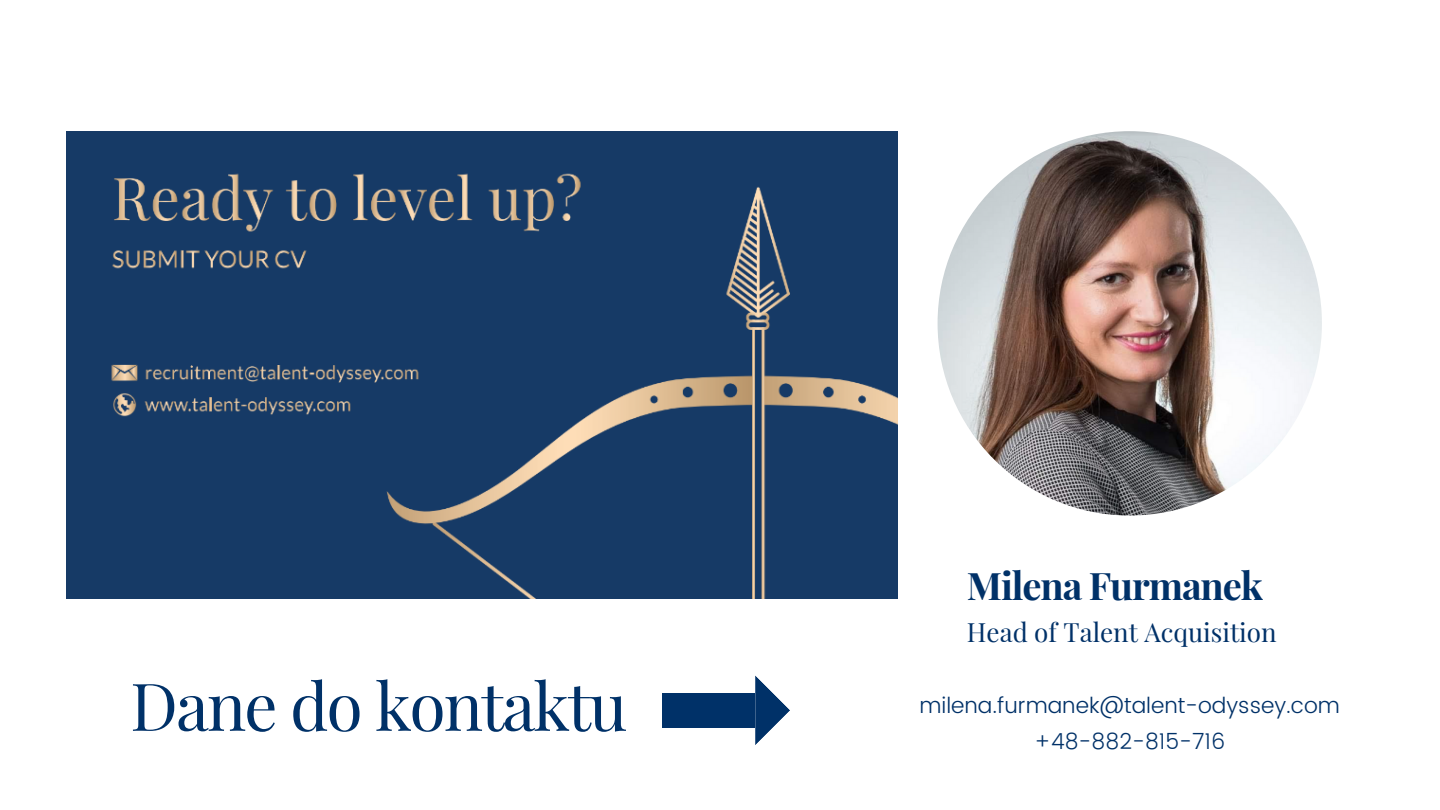
<style>
.page{position:relative;width:1440px;height:810px;background:#fff}
.page>*{position:absolute;margin:0;border:0;box-sizing:border-box;transform-origin:0 0}
.t1{font:66px "Playfair Display";letter-spacing:-.03em;color:#003168}
.t2{font:700 38px "Playfair Display";letter-spacing:-.03em;color:#003168}
.t3{font:26px "Playfair Display";color:#003168}
.t4{font:300 22px/36.8px "Poppins";color:#003168;text-align:center}
</style>
<div class="page">
<img style="left:938px;top:131px;width:384px;height:385px;border-radius:50%">
<img style="left:66px;top:131px;width:831px;height:467px">
<svg style="left:720px;top:675px;width:70px;height:70px"></svg>
<div style="left:662px;top:693px;width:93px;height:34px;background:#003168"></div>
<h1 class="t1" style="left:130px;top:660px;width:499px">Dane do kontaktu</h1>
<h2 class="t2" style="left:967px;top:559px;width:298px">Milena Furmanek</h2>
<p class="t3" style="left:967px;top:614px;width:311px">Head of Talent Acquisition</p>
<p class="t4" style="left:920px;top:687px;width:422px">milena.furmanek@talent-odyssey.com +48-882-815-716</p>
</div>
